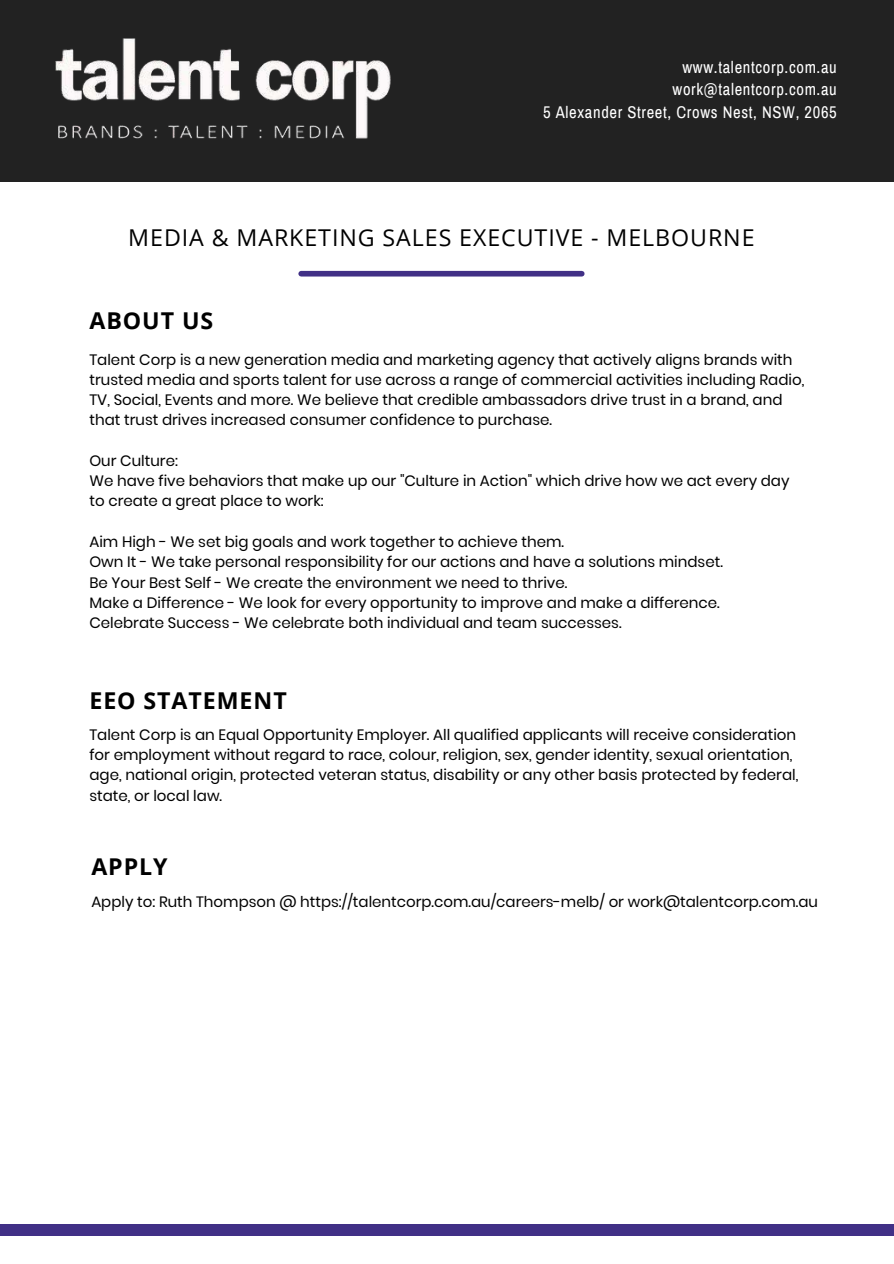
<style>
.page{position:relative;width:894px;height:1264px;background:#fff}
.page>*{position:absolute;margin:0;border:0;box-sizing:border-box;transform-origin:0 0}
.t1{font:23.25px "Open Sans";letter-spacing:.04em;color:#000}
.t2{font:700 23.25px "Open Sans";letter-spacing:.04em;color:#000}
.t3{font:700 23.1px "Open Sans";letter-spacing:.04em;color:#000}
.t4{font:16.5px/22.5px "Archivo Narrow";letter-spacing:.04em;color:#fff;text-align:right}
.t5{font:15px/20.2px "Poppins";color:#000}
</style>
<div class="page">
<div style="left:0;top:0;width:893px;height:181px;background:#222"></div>
<img style="left:11px;top:38px;width:416px;height:144px">
<div style="left:301px;top:271px;width:280px;height:5px;background:#413086"></div>
<div style="left:0;top:1224px;width:893px;height:11px;background:#413086"></div>
<p class="t4" style="left:543px;top:56px;width:295px">www.talentcorp.com.au work@talentcorp.com.au<br>5 Alexander Street, Crows Nest, NSW, 2065</p>
<h1 class="t1" style="left:128px;top:222px;width:627px">MEDIA &amp; MARKETING SALES EXECUTIVE - MELBOURNE</h1>
<h1 class="t2" style="left:89px;top:304px;width:125px">ABOUT US</h1>
<p class="t5" style="left:89px;top:349px;width:716px">Talent Corp is a new generation media and marketing agency that actively aligns brands with trusted media and sports talent for use across a range of commercial activities including Radio, TV, Social, Events and more. We believe that credible ambassadors drive trust in a brand, and that trust drives increased consumer confidence to purchase.</p>
<p class="t5" style="left:89px;top:450px;width:701px">Our Culture:<br>We have five behaviors that make up our "Culture in Action" which drive how we act every day to create a great place to work:</p>
<p class="t5" style="left:89px;top:531px;width:634px">Aim High - We set big goals and work together to achieve them.<br>Own It - We take personal responsibility for our actions and have a solutions mindset.<br>Be Your Best Self - We create the environment we need to thrive.<br>Make a Difference - We look for every opportunity to improve and make a difference.<br>Celebrate Success - We celebrate both individual and team successes.</p>
<h1 class="t2" style="left:89px;top:684px;width:199px">EEO STATEMENT</h1>
<p class="t5" style="left:89px;top:724px;width:710px">Talent Corp is an Equal Opportunity Employer. All qualified applicants will receive consideration for employment without regard to race, colour, religion, sex, gender identity, sexual orientation, age, national origin, protected veteran status, disability or any other basis protected by federal, state, or local law.</p>
<h2 class="t3" style="left:91px;top:850px;width:78px">APPLY</h2>
<p class="t5" style="left:91px;top:891px;width:727px">Apply to: Ruth Thompson @ https://talentcorp.com.au/careers-melb/ or work@talentcorp.com.au</p>
</div>
